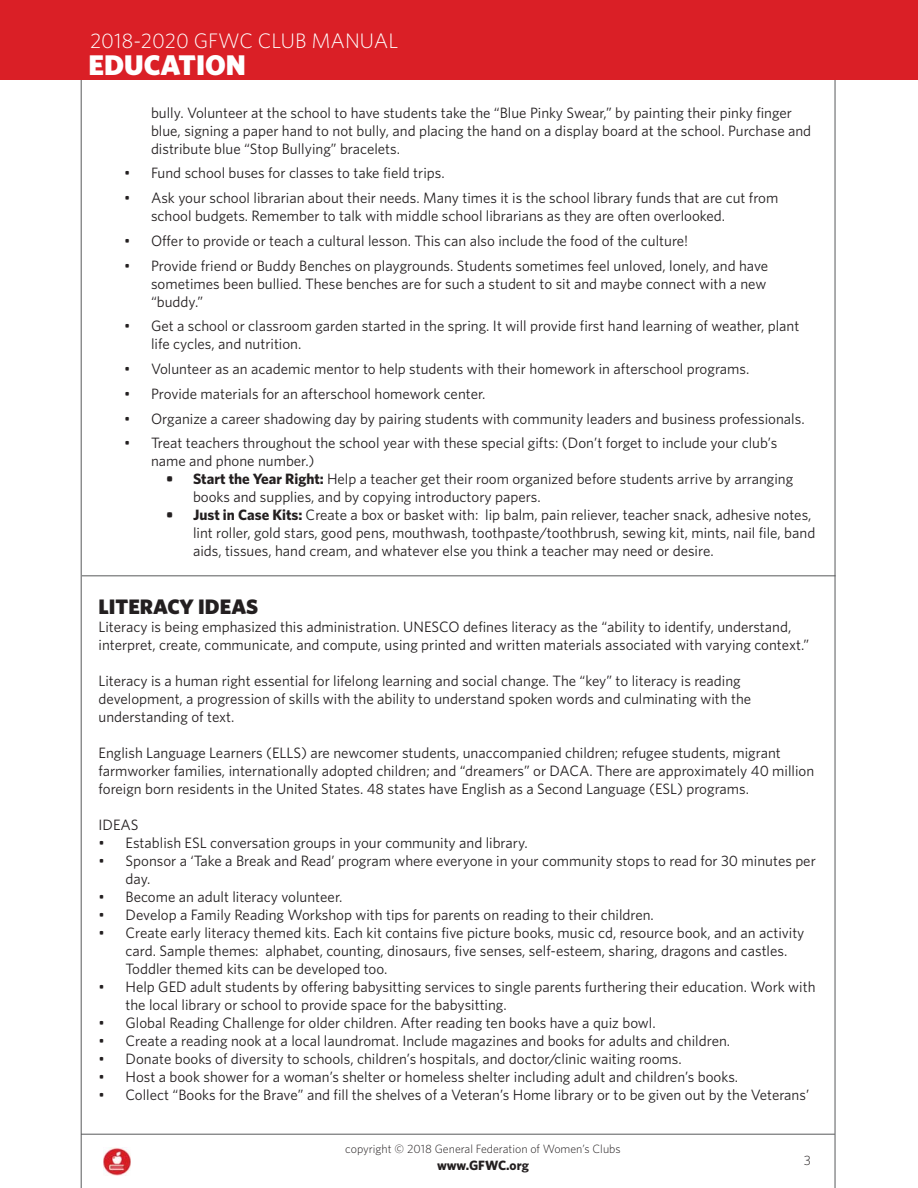
<style>
.page{position:relative;width:918px;height:1188px;background:#fff}
.page>*{position:absolute;margin:0;border:0;box-sizing:border-box;transform-origin:0 0}
.t1{font:900 28.5px "Whitney HTF";color:#fff}
.t2{font:300 21px "Whitney HTF";color:#fff}
.t3{font:900 21px "Whitney HTF";color:#231f20}
.t4{font:15px/18px "Whitney HTF";color:#231f20}
.t5{font:700 13.5px "Whitney HTF";color:#231f20}
.t6{font:300 13.5px "Whitney HTF";color:#231f20}
.t7{font:300 12px "Whitney HTF";color:#231f20}
.s1{font-weight:700}
</style>
<div class="page">
<img style="left:103px;top:1148px;width:28px;height:27px">
<hr style="left:81px;top:1134px;width:754px;height:1px;background:#58595b">
<hr style="left:81px;top:0;width:1px;height:1188px;background:#58595b">
<hr style="left:835px;top:0;width:1px;height:1188px;background:#58595b">
<div style="left:0;top:0;width:918px;height:80px;background:#da1f26"></div>
<hr style="left:82px;top:576px;width:754px;height:1px;background:#58595b">
<h2 class="t2" style="left:90px;top:33px;width:310px">2018-2020 GFWC CLUB MANUAL</h2>
<h1 class="t1" style="left:89px;top:48px;width:159px">EDUCATION</h1>
<p class="t4" style="left:151px;top:105px;width:662px">bully. Volunteer at the school to have students take the “Blue Pinky Swear,” by painting their pinky finger blue, signing a paper hand to not bully, and placing the hand on a display board at the school. Purchase and distribute blue “Stop Bullying” bracelets.</p>
<p class="t4" style="left:124px;top:165px;width:322px">• Fund school buses for classes to take field trips.</p>
<p class="t4" style="left:151px;top:190px;width:629px;text-indent:-27px">• Ask your school librarian about their needs. Many times it is the school library funds that are cut from school budgets. Remember to talk with middle school librarians as they are often overlooked.</p>
<p class="t4" style="left:124px;top:233px;width:566px">• Offer to provide or teach a cultural lesson. This can also include the food of the culture!</p>
<p class="t4" style="left:151px;top:258px;width:619px;text-indent:-27px">• Provide friend or Buddy Benches on playgrounds. Students sometimes feel unloved, lonely, and have sometimes been bullied. These benches are for such a student to sit and maybe connect with a new “buddy.”</p>
<p class="t4" style="left:151px;top:318px;width:650px;text-indent:-27px">• Get a school or classroom garden started in the spring. It will provide first hand learning of weather, plant life cycles, and nutrition.</p>
<p class="t4" style="left:124px;top:361px;width:627px">• Volunteer as an academic mentor to help students with their homework in afterschool programs.</p>
<p class="t4" style="left:124px;top:386px;width:363px">• Provide materials for an afterschool homework center.</p>
<p class="t4" style="left:124px;top:411px;width:682px">• Organize a career shadowing day by pairing students with community leaders and business professionals.</p>
<p class="t4" style="left:151px;top:435px;width:628px;text-indent:-27px">• Treat teachers throughout the school year with these special gifts: (Don’t forget to include your club’s name and phone number.)</p>
<p class="t4" style="left:193px;top:471px;width:602px;text-indent:-27px"><span class="s1">• Start the Year Right:</span> Help a teacher get their room organized before students arrive by arranging books and supplies, and by copying introductory papers.</p>
<p class="t4" style="left:193px;top:507px;width:624px;text-indent:-27px"><span class="s1">• Just in Case Kits:</span> Create a box or basket with: lip balm, pain reliever, teacher snack, adhesive notes, lint roller, gold stars, good pens, mouthwash, toothpaste/toothbrush, sewing kit, mints, nail file, band aids, tissues, hand cream, and whatever else you think a teacher may need or desire.</p>
<h2 class="t3" style="left:99px;top:595px;width:161px">LITERACY IDEAS</h2>
<p class="t4" style="left:99px;top:619px;width:712px">Literacy is being emphasized this administration. UNESCO defines literacy as the “ability to identify, understand, interpret, create, communicate, and compute, using printed and written materials associated with varying context.”</p>
<p class="t4" style="left:99px;top:673px;width:654px">Literacy is a human right essential for lifelong learning and social change. The “key” to literacy is reading development, a progression of skills with the ability to understand spoken words and culminating with the understanding of text.</p>
<p class="t4" style="left:99px;top:745px;width:717px">English Language Learners (ELLS) are newcomer students, unaccompanied children; refugee students, migrant farmworker families, internationally adopted children; and “dreamers” or DACA. There are approximately 40 million foreign born residents in the United States. 48 states have English as a Second Language (ESL) programs.</p>
<p class="t4" style="left:99px;top:817px;width:42px">IDEAS</p>
<p class="t4" style="left:99px;top:835px;width:431px">• Establish ESL conversation groups in your community and library.</p>
<p class="t4" style="left:126px;top:853px;width:692px;text-indent:-27px">• Sponsor a ‘Take a Break and Read’ program where everyone in your community stops to read for 30 minutes per day.</p>
<p class="t4" style="left:99px;top:889px;width:245px">• Become an adult literacy volunteer.</p>
<p class="t4" style="left:99px;top:907px;width:557px">• Develop a Family Reading Workshop with tips for parents on reading to their children.</p>
<p class="t4" style="left:126px;top:925px;width:680px;text-indent:-27px">• Create early literacy themed kits. Each kit contains five picture books, music cd, resource book, and an activity card. Sample themes: alphabet, counting, dinosaurs, five senses, self-esteem, sharing, dragons and castles.<br>Toddler themed kits can be developed too.</p>
<p class="t4" style="left:126px;top:979px;width:692px;text-indent:-27px">• Help GED adult students by offering babysitting services to single parents furthering their education. Work with the local library or school to provide space for the babysitting.</p>
<p class="t4" style="left:99px;top:1015px;width:559px">• Global Reading Challenge for older children. After reading ten books have a quiz bowl.</p>
<p class="t4" style="left:99px;top:1033px;width:633px">• Create a reading nook at a local laundromat. Include magazines and books for adults and children.</p>
<p class="t4" style="left:99px;top:1051px;width:585px">• Donate books of diversity to schools, children’s hospitals, and doctor/clinic waiting rooms.</p>
<p class="t4" style="left:99px;top:1069px;width:641px">• Host a book shower for a woman’s shelter or homeless shelter including adult and children’s books.</p>
<p class="t4" style="left:99px;top:1087px;width:712px">• Collect “Books for the Brave” and fill the shelves of a Veteran’s Home library or to be given out by the Veterans’</p>
<p class="t7" style="left:345px;top:1145px;width:277px">copyright © 2018 General Federation of Women’s Clubs</p>
<p class="t5" style="left:437px;top:1160px;width:93px">www.GFWC.org</p>
<p class="t6" style="left:804px;top:1155px;width:9px">3</p>
</div>
